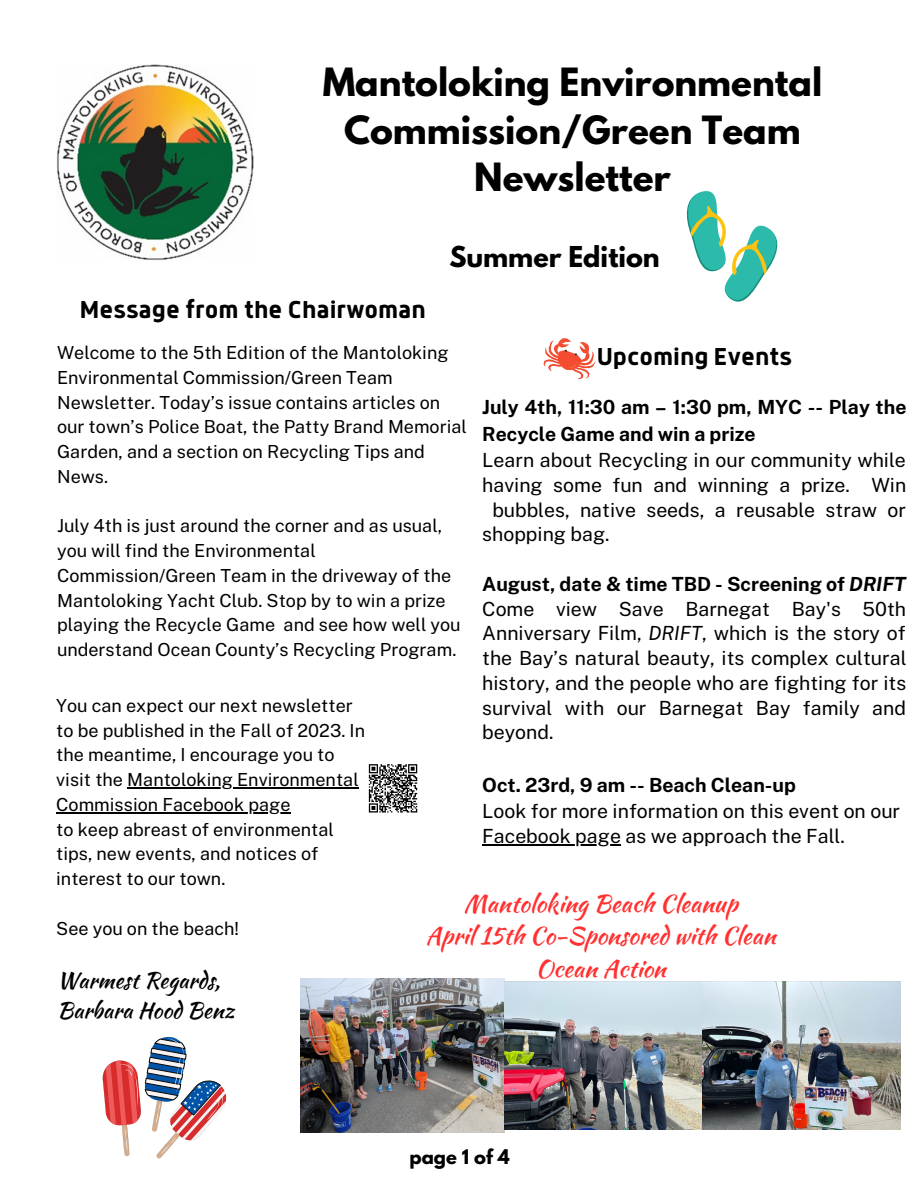
<style>
.page{position:relative;width:918px;height:1188px;background:#fff}
.page>*{position:absolute;margin:0;border:0;box-sizing:border-box;transform-origin:0 0}
.t1{font:700 34.5px/47.2px "League Spartan";color:#000;text-align:center}
.t2{font:700 27px "Anteb";color:#000}
.t3{font:700 25.5px "League Spartan";color:#000}
.t4{font:24px/32.7px "Kaushan Script";color:#ff3131;text-align:center}
.t5{font:22.2px "Kaushan Script";color:#000}
.t6{font:19.5px/24.8px "Public Sans";color:#000;text-align:justify}
.t7{font:700 19.5px/27px "Public Sans";color:#000}
.t8{font:18px/24.8px "Public Sans";color:#000}
.t9{font:700 18px "League Spartan";color:#000}
.s1{font-style:italic}
</style>
<div class="page">
<svg style="left:369px;top:764px;width:48px;height:49px"></svg>
<svg style="left:102px;top:1037px;width:125px;height:122px"></svg>
<img style="left:57px;top:64px;width:196px;height:196px">
<svg style="left:686px;top:191px;width:92px;height:111px"></svg>
<svg style="left:543px;top:338px;width:53px;height:42px"></svg>
<hr style="left:482px;top:844px;width:139px;height:1px;background:#000">
<hr style="left:127px;top:787px;width:232px;height:1px;background:#000">
<hr style="left:56px;top:812px;width:235px;height:1px;background:#000">
<img style="left:300px;top:979px;width:204px;height:153px">
<img style="left:504px;top:981px;width:397px;height:149px">
<p class="t1" style="left:323px;top:63px;width:501px">Mantoloking Environmental<br>Commission/Green Team<br>Newsletter</p>
<p class="t2" style="left:80px;top:298px;width:347px">Message from the Chairwoman</p>
<p class="t3" style="left:449px;top:244px;width:212px">Summer Edition</p>
<p class="t8" style="left:57px;top:340px;width:411px">Welcome to the 5th Edition of the Mantoloking Environmental Commission/Green Team Newsletter. Today’s issue contains articles on our town’s Police Boat, the Patty Brand Memorial Garden, and a section on Recycling Tips and News.</p>
<p class="t8" style="left:57px;top:513px;width:405px">July 4th is just around the corner and as usual, you will find the Environmental Commission/Green Team in the driveway of the Mantoloking Yacht Club. Stop by to win a prize playing the Recycle Game and see how well you understand Ocean County’s Recycling Program.</p>
<p class="t2" style="left:597px;top:345px;width:197px">Upcoming Events</p>
<p class="t7" style="left:482px;top:394px;width:426px">July 4th, 11:30 am – 1:30 pm, MYC -- Play the<br>Recycle Game and win a prize</p>
<p class="t6" style="left:482px;top:448px;width:425px">Learn about Recycling in our community while</p>
<p class="t6" style="left:482px;top:472px;width:426px">having some fun and winning a prize. Win</p>
<p class="t6" style="left:492px;top:497px;width:415px">bubbles, native seeds, a reusable straw or</p>
<p class="t6" style="left:482px;top:522px;width:129px">shopping bag.</p>
<p class="t7" style="left:482px;top:570px;width:425px">August, date &amp; time TBD - Screening of <span class="s1">DRIFT</span></p>
<p class="t6" style="left:482px;top:596px;width:426px">Come view Save Barnegat Bay's 50th Anniversary Film, <span class="s1">DRIFT</span>, which is the story of the Bay’s natural beauty, its complex cultural history, and the people who are fighting for its survival with our Barnegat Bay family and beyond.</p>
<p class="t7" style="left:482px;top:772px;width:315px">Oct. 23rd, 9 am -- Beach Clean-up</p>
<p class="t6" style="left:482px;top:799px;width:419px">Look for more information on this event on our<br>Facebook page as we approach the Fall.</p>
<p class="t8" style="left:56px;top:693px;width:310px">You can expect our next newsletter to be published in the Fall of 2023. In the meantime, I encourage you to visit the Mantoloking Environmental Commission Facebook page</p>
<p class="t8" style="left:56px;top:817px;width:279px">to keep abreast of environmental tips, new events, and notices of interest to our town.</p>
<p class="t8" style="left:56px;top:916px;width:184px">See you on the beach!</p>
<p class="t4" style="left:464px;top:887px;width:275px">Mantoloking Beach Cleanup</p>
<p class="t4" style="left:426px;top:919px;width:351px">April 15th Co-Sponsored with Clean<br>Ocean Action</p>
<p class="t5" style="left:57px;top:964px;width:164px">Warmest Regards,</p>
<p class="t5" style="left:57px;top:994px;width:179px">Barbara Hood Benz</p>
<p class="t9" style="left:409px;top:1148px;width:102px">page 1 of 4</p>
</div>
